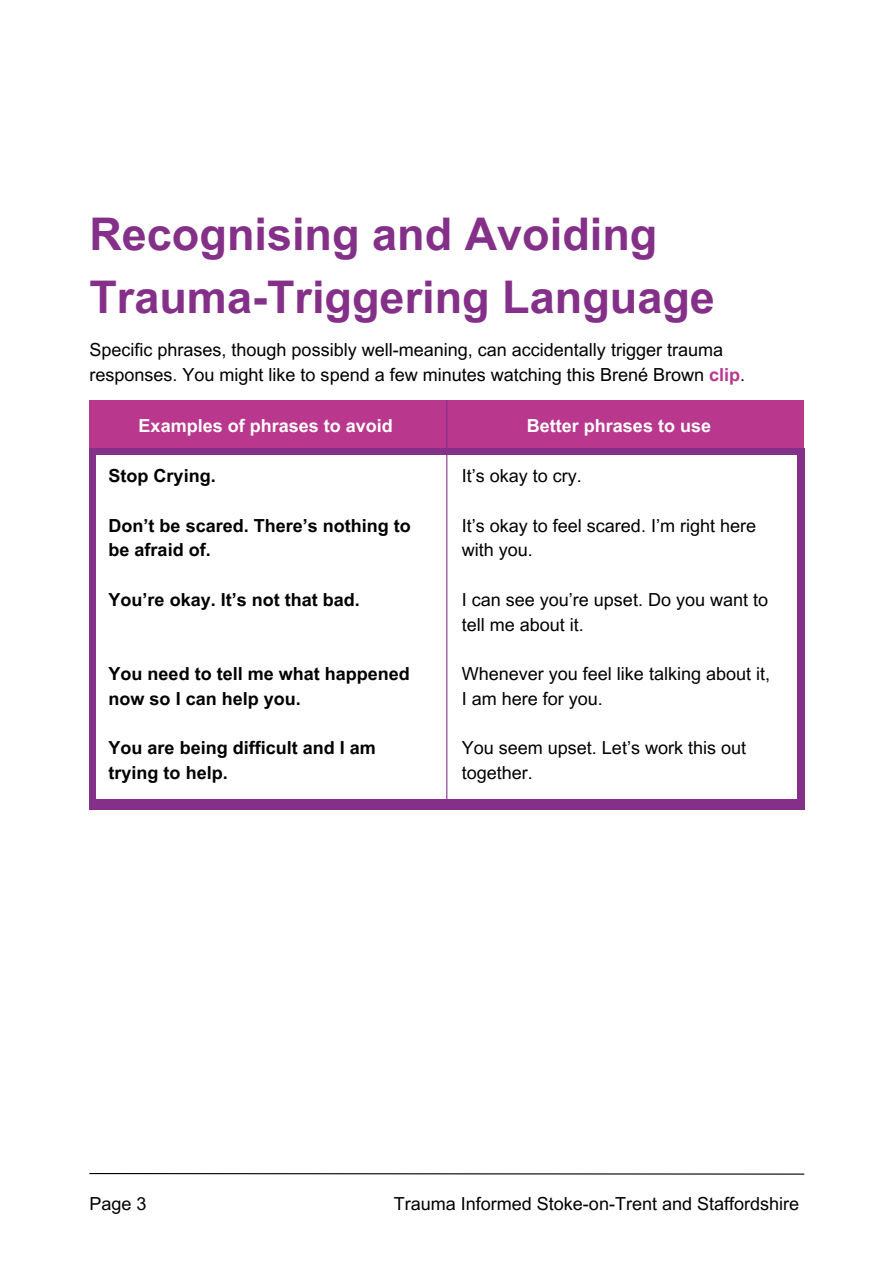
<style>
.page{position:relative;width:894px;height:1264px;background:#fff}
.page>*{position:absolute;margin:0;border:0;box-sizing:border-box;transform-origin:0 0}
.t1{font:700 45px/63px "Arial MT Pro";color:#843089}
.t2{font:18px/24.8px "Arial MT Pro";color:#000}
.t3{font:700 18px/24.8px "Arial MT Pro";color:#000}
.t4{font:700 18px "Arial MT Pro";color:#fff}
.s1{font-weight:700;color:#b9378d}
</style>
<div class="page">
<svg style="left:89px;top:1173px;width:716px;height:2px"></svg>
<div style="left:89px;top:400px;width:715px;height:52px;background:#b9378d"></div>
<div style="left:89px;top:448px;width:715px;height:362px;background:#843089"></div>
<div style="left:97px;top:455px;width:699px;height:344px;background:#fff"></div>
<hr style="left:446px;top:400px;width:1px;height:399px;background:#843089">
<h2 class="t1" style="left:89px;top:209px;width:627px">Recognising and Avoiding<br>Trauma-Triggering Language</h2>
<h2 class="t2" style="left:89px;top:340px;width:657px">Specific phrases, though possibly well-meaning, can accidentally trigger trauma responses. You might like to spend a few minutes watching this Brené Brown <span class="s1">clip</span>.</h2>
<h2 class="t4" style="left:139px;top:419px;width:256px">Examples of phrases to avoid</h2>
<h2 class="t4" style="left:526px;top:419px;width:186px">Better phrases to use</h2>
<h2 class="t3" style="left:109px;top:465px;width:109px">Stop Crying.</h2>
<h2 class="t3" style="left:109px;top:515px;width:304px">Don’t be scared. There’s nothing to be afraid of.</h2>
<h2 class="t3" style="left:109px;top:589px;width:253px">You’re okay. It’s not that bad.</h2>
<p class="t2" style="left:461px;top:465px;width:122px">It’s okay to cry.</p>
<p class="t2" style="left:461px;top:515px;width:296px">It’s okay to feel scared. I’m right here with you.</p>
<p class="t2" style="left:461px;top:589px;width:308px">I can see you’re upset. Do you want to tell me about it.</p>
<p class="t2" style="left:461px;top:663px;width:310px">Whenever you feel like talking about it,<br>I am here for you.</p>
<p class="t2" style="left:461px;top:738px;width:286px">You seem upset. Let’s work this out together.</p>
<p class="t3" style="left:109px;top:663px;width:303px">You need to tell me what happened now so I can help you.</p>
<p class="t3" style="left:109px;top:738px;width:269px">You are being difficult and I am trying to help.</p>
<h1 class="t2" style="left:89px;top:1193px;width:59px">Page 3</h1>
<p class="t2" style="left:393px;top:1193px;width:407px">Trauma Informed Stoke-on-Trent and Staffordshire</p>
</div>
